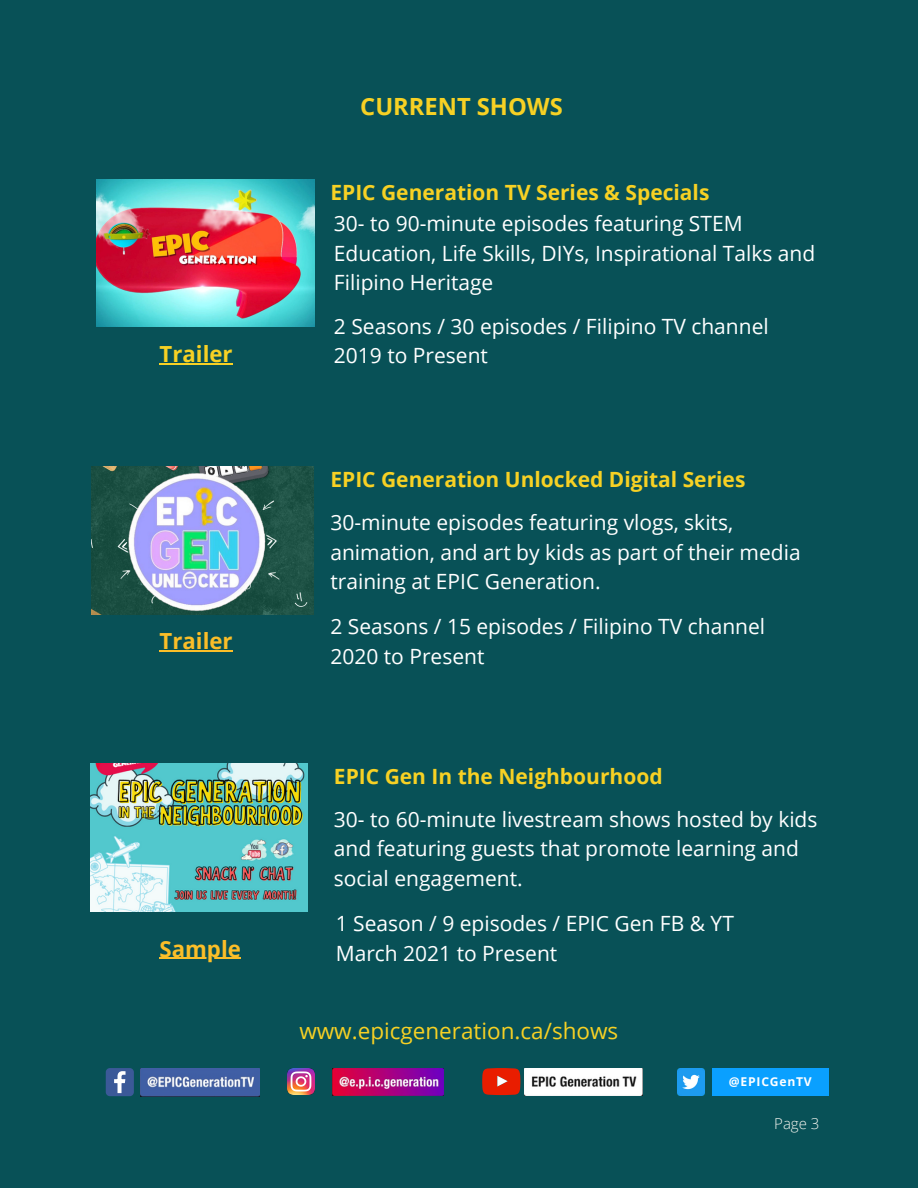
<style>
.page{position:relative;width:918px;height:1188px;background:#085157}
.page>*{position:absolute;margin:0;border:0;box-sizing:border-box;transform-origin:0 0}
.t1{font:700 23.7px "Open Sans";color:#f7d124}
.t2{font:22.5px "Open Sans";color:#f7d124}
.t3{font:700 22.2px "Open Sans";color:#fbbe28}
.t4{font:700 22.2px "Open Sans";color:#f7d124}
.t5{font:21px/29.2px "Open Sans";color:#fff}
.t6{font:700 21px "Open Sans";color:#f7d124}
.t7{font:300 15px "Open Sans";color:#f5f5ef}
.t8{font:700 12.15px "Open Sans";letter-spacing:.06em;color:#fff}
</style>
<div class="page">
<img style="left:92px;top:467px;width:221px;height:147px">
<img style="left:97px;top:179px;width:217px;height:148px">
<img style="left:91px;top:764px;width:217px;height:147px">
<hr style="left:160px;top:363px;width:73px;height:1px;background:#f7d124">
<hr style="left:160px;top:650px;width:73px;height:2px;background:#fbbe28">
<hr style="left:160px;top:958px;width:81px;height:1px;background:#fbbe28">
<svg style="left:106px;top:1068px;width:28px;height:28px"></svg>
<svg style="left:482px;top:1068px;width:38px;height:27px"></svg>
<img style="left:677px;top:1068px;width:27px;height:27px">
<img style="left:525px;top:1068px;width:118px;height:27px">
<img style="left:332px;top:1068px;width:112px;height:27px">
<img style="left:141px;top:1068px;width:119px;height:28px">
<div style="left:712px;top:1068px;width:117px;height:27px;background:#0aa0ff"></div>
<img style="left:288px;top:1068px;width:26px;height:27px">
<p class="t4" style="left:160px;top:338px;width:75px">Trailer</p>
<p class="t3" style="left:160px;top:626px;width:75px">Trailer</p>
<p class="t3" style="left:160px;top:933px;width:83px">Sample</p>
<p class="t1" style="left:360px;top:90px;width:204px">CURRENT SHOWS</p>
<p class="t6" style="left:330px;top:177px;width:381px">EPIC Generation TV Series &amp; Specials</p>
<p class="t5" style="left:334px;top:209px;width:483px">30- to 90-minute episodes featuring STEM<br>Education, Life Skills, DIYs, Inspirational Talks and<br>Filipino Heritage</p>
<p class="t5" style="left:334px;top:311px;width:436px">2 Seasons / 30 episodes / Filipino TV channel</p>
<p class="t5" style="left:334px;top:340px;width:156px">2019 to Present</p>
<p class="t6" style="left:330px;top:465px;width:417px">EPIC Generation Unlocked Digital Series</p>
<p class="t5" style="left:330px;top:508px;width:472px">30-minute episodes featuring vlogs, skits, animation, and art by kids as part of their media training at EPIC Generation.</p>
<p class="t5" style="left:330px;top:612px;width:436px">2 Seasons / 15 episodes / Filipino TV channel</p>
<p class="t5" style="left:330px;top:641px;width:156px">2020 to Present</p>
<p class="t6" style="left:334px;top:762px;width:330px">EPIC Gen In the Neighbourhood</p>
<p class="t5" style="left:334px;top:804px;width:485px">30- to 60-minute livestream shows hosted by kids and featuring guests that promote learning and social engagement.</p>
<p class="t5" style="left:336px;top:909px;width:400px">1 Season / 9 episodes / EPIC Gen FB &amp; YT</p>
<p class="t5" style="left:336px;top:938px;width:223px">March 2021 to Present</p>
<p class="t2" style="left:299px;top:1015px;width:321px">www.epicgeneration.ca/shows</p>
<p class="t8" style="left:729px;top:1073px;width:84px">@EPICGenTV</p>
<p class="t7" style="left:774px;top:1113px;width:47px">Page 3</p>
</div>
